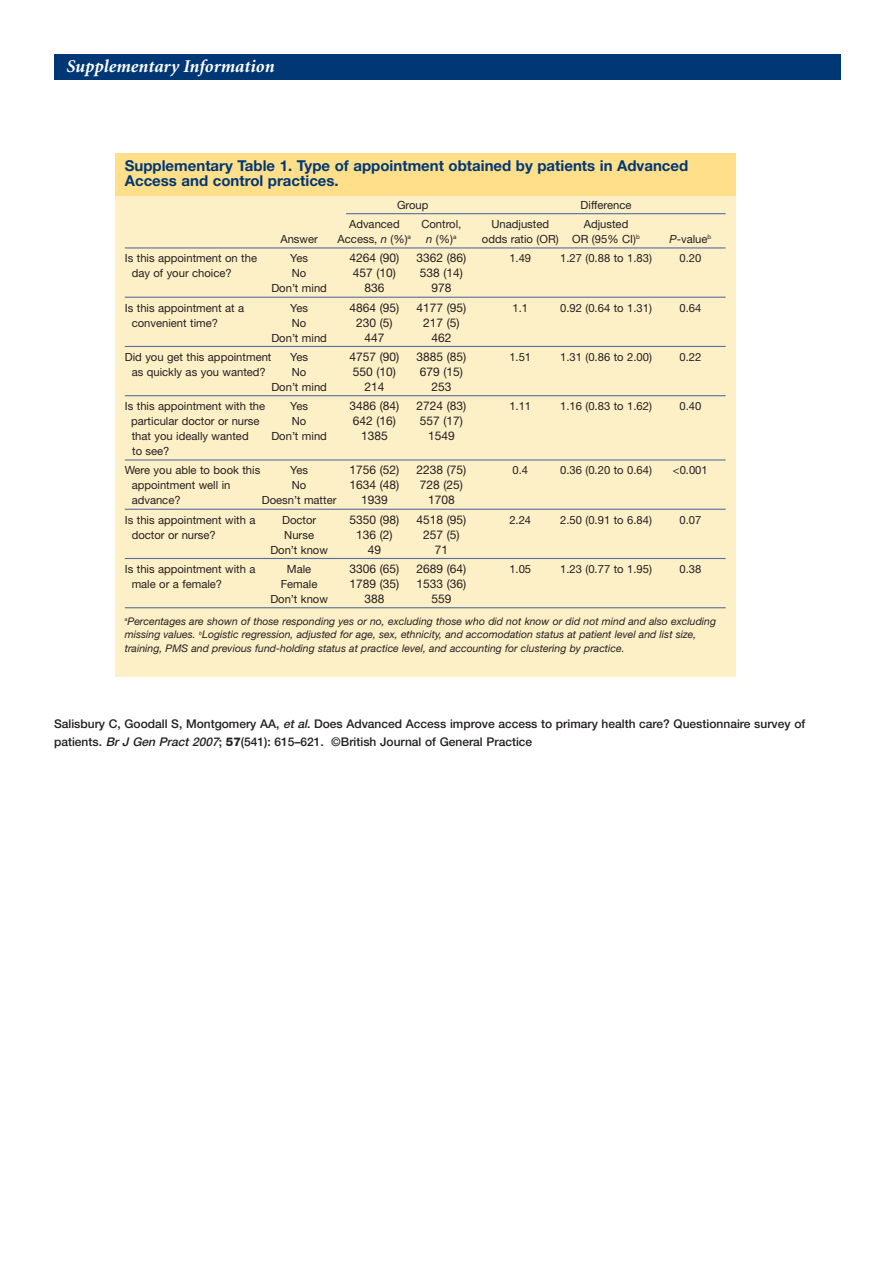
<style>
.page{position:relative;width:893px;height:1263px;background:#fff}
.page>*{position:absolute;margin:0;border:0;box-sizing:border-box;transform-origin:0 0}
.t1{font:italic 700 18px "Minion";color:#fff}
.t2{font:700 15px/15px "Helvetica Neue";color:#013775}
.t3{font:12px "Helvetica Neue";color:#231f20}
.t4{font:500 12px/18px "Helvetica Neue";color:#231f20}
.t5{font:11.25px/19.2px "Helvetica Neue";color:#231f20}
.t6{font:italic 10.5px/13.5px "Helvetica Neue";color:#231f20}
.s1{font-style:italic}
.s2{font-weight:800}
</style>
<div class="page">
<div style="left:54px;top:54px;width:787px;height:26px;background:#013775"></div>
<div style="left:115px;top:153px;width:621px;height:524px;background:#fef0c6"></div>
<hr style="left:346px;top:213px;width:380px;height:1px;background:#596ea1">
<hr style="left:125px;top:247px;width:601px;height:1px;background:#596ea1">
<hr style="left:125px;top:297px;width:601px;height:1px;background:#596ea1">
<hr style="left:125px;top:346px;width:601px;height:1px;background:#596ea1">
<hr style="left:125px;top:395px;width:601px;height:1px;background:#596ea1">
<hr style="left:125px;top:459px;width:601px;height:1px;background:#596ea1">
<hr style="left:125px;top:509px;width:601px;height:1px;background:#596ea1">
<hr style="left:125px;top:558px;width:601px;height:1px;background:#596ea1">
<hr style="left:125px;top:607px;width:601px;height:1px;background:#596ea1">
<div style="left:115px;top:153px;width:621px;height:43px;background:#ffdf89"></div>
<h1 class="t1" style="left:66px;top:59px;width:210px">Supplementary Information</h1>
<h2 class="t2" style="left:125px;top:159px;width:565px">Supplementary Table 1. Type of appointment obtained by patients in Advanced<br>Access and control practices.</h2>
<p class="t5" style="left:397px;top:196px;width:33px">Group</p>
<p class="t5" style="left:581px;top:196px;width:52px">Difference</p>
<p class="t5" style="left:349px;top:216px;width:52px">Advanced</p>
<p class="t5" style="left:421px;top:216px;width:42px">Control,</p>
<p class="t5" style="left:491px;top:216px;width:59px">Unadjusted</p>
<p class="t5" style="left:584px;top:216px;width:46px">Adjusted</p>
<p class="t5" style="left:280px;top:231px;width:39px">Answer</p>
<p class="t5" style="left:338px;top:231px;width:75px">Access, <span class="s1">n</span> (%)<sup>a</sup></p>
<p class="t5" style="left:426px;top:231px;width:32px"><span class="s1">n</span> (%)<sup>a</sup></p>
<p class="t5" style="left:482px;top:231px;width:159px">odds ratio (OR) OR (95% CI)<sup>b</sup></p>
<p class="t5" style="left:669px;top:231px;width:43px"><span class="s1">P</span>-value<sup>b</sup></p>
<p class="t5" style="left:125px;top:250px;width:134px">Is this appointment on the</p>
<p class="t5" style="left:290px;top:250px;width:19px">Yes</p>
<p class="t3" style="left:349px;top:254px;width:51px">4264 (90)</p>
<p class="t3" style="left:416px;top:254px;width:51px">3362 (86)</p>
<p class="t5" style="left:509px;top:250px;width:23px">1.49</p>
<p class="t5" style="left:560px;top:250px;width:93px">1.27 (0.88 to 1.83)</p>
<p class="t5" style="left:679px;top:250px;width:23px">0.20</p>
<p class="t5" style="left:132px;top:265px;width:102px">day of your choice?</p>
<p class="t5" style="left:292px;top:265px;width:16px">No</p>
<p class="t3" style="left:353px;top:269px;width:45px">457 (10)</p>
<p class="t3" style="left:420px;top:269px;width:45px">538 (14)</p>
<p class="t5" style="left:271px;top:280px;width:57px">Don’t mind</p>
<p class="t3" style="left:364px;top:284px;width:22px">836</p>
<p class="t3" style="left:431px;top:284px;width:22px">978</p>
<p class="t5" style="left:125px;top:299px;width:121px">Is this appointment at a</p>
<p class="t5" style="left:290px;top:299px;width:19px">Yes</p>
<p class="t3" style="left:349px;top:303px;width:51px">4864 (95)</p>
<p class="t3" style="left:416px;top:303px;width:51px">4177 (95)</p>
<p class="t5" style="left:512px;top:299px;width:17px">1.1</p>
<p class="t5" style="left:560px;top:299px;width:93px">0.92 (0.64 to 1.31)</p>
<p class="t5" style="left:679px;top:299px;width:23px">0.64</p>
<p class="t5" style="left:132px;top:314px;width:88px">convenient time?</p>
<p class="t5" style="left:292px;top:314px;width:16px">No</p>
<p class="t3" style="left:356px;top:318px;width:38px">230 (5)</p>
<p class="t3" style="left:423px;top:318px;width:38px">217 (5)</p>
<p class="t5" style="left:271px;top:329px;width:57px">Don’t mind</p>
<p class="t3" style="left:364px;top:333px;width:22px">447</p>
<p class="t3" style="left:431px;top:333px;width:22px">462</p>
<p class="t5" style="left:125px;top:348px;width:148px">Did you get this appointment</p>
<p class="t5" style="left:290px;top:348px;width:19px">Yes</p>
<p class="t3" style="left:349px;top:352px;width:51px">4757 (90)</p>
<p class="t3" style="left:416px;top:352px;width:51px">3885 (85)</p>
<p class="t5" style="left:509px;top:348px;width:23px">1.51</p>
<p class="t5" style="left:560px;top:348px;width:93px">1.31 (0.86 to 2.00)</p>
<p class="t5" style="left:679px;top:348px;width:23px">0.22</p>
<p class="t5" style="left:132px;top:363px;width:136px">as quickly as you wanted?</p>
<p class="t5" style="left:292px;top:363px;width:16px">No</p>
<p class="t3" style="left:353px;top:367px;width:45px">550 (10)</p>
<p class="t3" style="left:420px;top:367px;width:45px">679 (15)</p>
<p class="t5" style="left:271px;top:378px;width:57px">Don’t mind</p>
<p class="t3" style="left:364px;top:382px;width:22px">214</p>
<p class="t3" style="left:431px;top:382px;width:22px">253</p>
<p class="t5" style="left:125px;top:398px;width:142px">Is this appointment with the</p>
<p class="t5" style="left:290px;top:398px;width:19px">Yes</p>
<p class="t3" style="left:349px;top:402px;width:51px">3486 (84)</p>
<p class="t3" style="left:416px;top:402px;width:51px">2724 (83)</p>
<p class="t5" style="left:509px;top:398px;width:23px">1.11</p>
<p class="t5" style="left:560px;top:398px;width:93px">1.16 (0.83 to 1.62)</p>
<p class="t5" style="left:679px;top:398px;width:23px">0.40</p>
<p class="t5" style="left:131px;top:413px;width:130px">particular doctor or nurse</p>
<p class="t5" style="left:292px;top:413px;width:16px">No</p>
<p class="t3" style="left:353px;top:417px;width:45px">642 (16)</p>
<p class="t3" style="left:420px;top:417px;width:45px">557 (17)</p>
<p class="t5" style="left:132px;top:428px;width:118px">that you ideally wanted</p>
<p class="t5" style="left:271px;top:428px;width:57px">Don’t mind</p>
<p class="t3" style="left:361px;top:432px;width:28px">1385</p>
<p class="t3" style="left:428px;top:432px;width:28px">1549</p>
<p class="t5" style="left:125px;top:443px;width:137px;text-indent:7px">to see?<br>Were you able to book this</p>
<p class="t5" style="left:290px;top:462px;width:19px">Yes</p>
<p class="t3" style="left:349px;top:466px;width:51px">1756 (52)</p>
<p class="t3" style="left:416px;top:466px;width:51px">2238 (75)</p>
<p class="t5" style="left:512px;top:462px;width:17px">0.4</p>
<p class="t5" style="left:560px;top:462px;width:93px">0.36 (0.20 to 0.64)</p>
<p class="t5" style="left:673px;top:462px;width:36px">&lt;0.001</p>
<p class="t5" style="left:132px;top:477px;width:100px">appointment well in</p>
<p class="t5" style="left:292px;top:477px;width:16px">No</p>
<p class="t3" style="left:349px;top:481px;width:51px">1634 (48)</p>
<p class="t3" style="left:420px;top:481px;width:45px">728 (25)</p>
<p class="t5" style="left:132px;top:492px;width:50px">advance?</p>
<p class="t5" style="left:262px;top:492px;width:76px">Doesn’t matter</p>
<p class="t3" style="left:361px;top:496px;width:28px">1939</p>
<p class="t3" style="left:428px;top:496px;width:28px">1708</p>
<p class="t5" style="left:125px;top:511px;width:132px">Is this appointment with a</p>
<p class="t5" style="left:282px;top:511px;width:36px">Doctor</p>
<p class="t3" style="left:349px;top:515px;width:51px">5350 (98)</p>
<p class="t3" style="left:416px;top:515px;width:51px">4518 (95)</p>
<p class="t5" style="left:509px;top:511px;width:23px">2.24</p>
<p class="t5" style="left:560px;top:511px;width:93px">2.50 (0.91 to 6.84)</p>
<p class="t5" style="left:679px;top:511px;width:23px">0.07</p>
<p class="t5" style="left:132px;top:526px;width:86px">doctor or nurse?</p>
<p class="t5" style="left:284px;top:526px;width:31px">Nurse</p>
<p class="t3" style="left:356px;top:530px;width:38px">136 (2)</p>
<p class="t3" style="left:423px;top:530px;width:38px">257 (5)</p>
<p class="t5" style="left:270px;top:541px;width:59px">Don’t know</p>
<p class="t3" style="left:368px;top:545px;width:15px">49</p>
<p class="t3" style="left:435px;top:545px;width:15px">71</p>
<p class="t5" style="left:125px;top:560px;width:132px">Is this appointment with a</p>
<p class="t5" style="left:287px;top:560px;width:26px">Male</p>
<p class="t3" style="left:349px;top:564px;width:51px">3306 (65)</p>
<p class="t3" style="left:416px;top:564px;width:51px">2689 (64)</p>
<p class="t5" style="left:509px;top:560px;width:23px">1.05</p>
<p class="t5" style="left:560px;top:560px;width:93px">1.23 (0.77 to 1.95)</p>
<p class="t5" style="left:679px;top:560px;width:23px">0.38</p>
<p class="t5" style="left:132px;top:575px;width:92px">male or a female?</p>
<p class="t5" style="left:281px;top:575px;width:38px">Female</p>
<p class="t3" style="left:349px;top:579px;width:51px">1789 (35)</p>
<p class="t3" style="left:416px;top:579px;width:51px">1533 (36)</p>
<p class="t5" style="left:270px;top:590px;width:59px">Don’t know</p>
<p class="t3" style="left:364px;top:594px;width:22px">388</p>
<p class="t3" style="left:431px;top:594px;width:22px">559</p>
<p class="t6" style="left:125px;top:615px;width:593px"><sup>a</sup>Percentages are shown of those responding yes or no, excluding those who did not know or did not mind and also excluding missing values. <sup>b</sup>Logistic regression, adjusted for age, sex, ethnicity, and accomodation status at patient level and list size, training, PMS and previous fund-holding status at practice level, and accounting for clustering by practice.</p>
<p class="t4" style="left:54px;top:716px;width:753px">Salisbury C, Goodall S, Montgomery AA, <span class="s1">et al</span>. Does Advanced Access improve access to primary health care? Questionnaire survey of patients. <span class="s1">Br J Gen Pract 2007</span>; <span class="s2">57</span>(541): 615–621. ©British Journal of General Practice</p>
</div>
